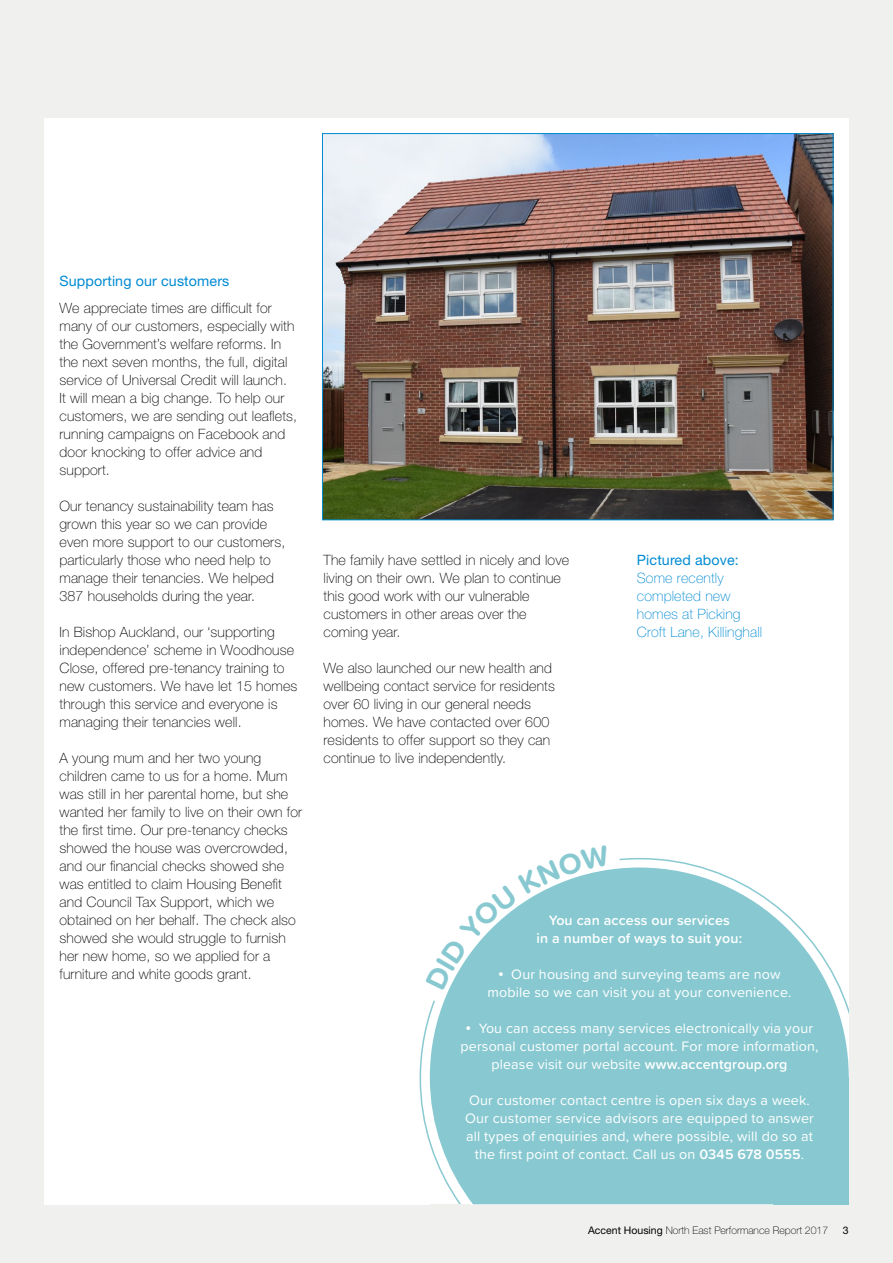
<style>
.page{position:relative;width:893px;height:1263px;background:#f0f0ef}
.page>*{position:absolute;margin:0;border:0;box-sizing:border-box;transform-origin:0 0}
.t1{font:100 14.25px/18px "Helvetica Neue";letter-spacing:.01em;color:#000}
.t2{font:14.25px/18px "Proxima Soft";letter-spacing:.01em;color:#fff;text-align:center}
.t3{font:100 14.25px/18px "Helvetica Neue";letter-spacing:.01em;color:#008bd2}
.t4{font:600 14.25px/18px "Proxima Soft";letter-spacing:.01em;color:#fff;text-align:center}
.t5{font:14.25px "Helvetica Neue";letter-spacing:.01em;color:#008bd2}
.t6{font:100 10.5px "Helvetica Neue";color:#000}
.t7{font:10.5px "Helvetica Neue";color:#000}
.s1{font-weight:900}
.s2{font-weight:600}
.s3{font-weight:400}
</style>
<div class="page">
<div style="left:44px;top:118px;width:805px;height:1086px;background:#fff"></div>
<div style="left:445px;top:868px;width:404px;height:336px;background:#88c9d1"></div>
<div style="left:773px;top:1077px;width:76px;height:127px;background:#88c9d1"></div>
<svg style="left:618px;top:857px;width:231px;height:160px"></svg>
<svg style="left:419px;top:999px;width:47px;height:206px"></svg>
<div style="left:430px;top:1204px;width:41px;height:28px;background:#f0f0ef"></div>
<img style="left:324px;top:135px;width:507px;height:383px">
<svg style="left:445px;top:868px;width:165px;height:122px"></svg>
<p class="t5" style="left:60px;top:273px;width:171px">Supporting our customers</p>
<p class="t1" style="left:60px;top:299px;width:239px">We appreciate times are difficult for many of our customers, especially with the Government’s welfare reforms. In the next seven months, the full, digital service of Universal Credit will launch.<br>It will mean a big change. To help our customers, we are sending out leaflets, running campaigns on Facebook and door knocking to offer advice and support.</p>
<p class="t1" style="left:60px;top:497px;width:227px">Our tenancy sustainability team has grown this year so we can provide even more support to our customers, particularly those who need help to manage their tenancies. We helped 387 households during the year.</p>
<p class="t1" style="left:60px;top:623px;width:239px">In Bishop Auckland, our ‘supporting independence’ scheme in Woodhouse Close, offered pre-tenancy training to new customers. We have let 15 homes through this service and everyone is managing their tenancies well.</p>
<p class="t1" style="left:60px;top:749px;width:244px">A young mum and her two young children came to us for a home. Mum was still in her parental home, but she wanted her family to live on their own for the first time. Our pre-tenancy checks showed the house was overcrowded, and our financial checks showed she was entitled to claim Housing Benefit and Council Tax Support, which we obtained on her behalf. The check also showed she would struggle to furnish her new home, so we applied for a furniture and white goods grant.</p>
<p class="t1" style="left:323px;top:551px;width:247px">The family have settled in nicely and love living on their own. We plan to continue this good work with our vulnerable customers in other areas over the coming year.</p>
<p class="t1" style="left:323px;top:659px;width:233px">We also launched our new health and wellbeing contact service for residents over 60 living in our general needs homes. We have contacted over 600 residents to offer support so they can continue to live independently.</p>
<p class="t5" style="left:637px;top:552px;width:104px">Pictured above:</p>
<p class="t3" style="left:637px;top:569px;width:127px">Some recently completed new homes at Picking<br>Croft Lane, Killinghall</p>
<p class="t4" style="left:537px;top:911px;width:207px">You can access our services<br>in a number of ways to suit you:</p>
<p class="t2" style="left:488px;top:965px;width:305px"><span class="s1">•</span> Our housing and surveying teams are now mobile so we can visit you at your convenience.</p>
<p class="t2" style="left:461px;top:1019px;width:359px"><span class="s1">•</span> You can access many services electronically via your personal customer portal account. For more information, please visit our website <span class="s2">www.accentgroup.org</span></p>
<p class="t2" style="left:465px;top:1091px;width:350px">Our customer contact centre is open six days a week.<br>Our customer service advisors are equipped to answer all types of enquiries and, where possible, will do so at the first point of contact. Call us on <span class="s2">0345 678 0555</span>.</p>
<p class="t6" style="left:588px;top:1224px;width:242px"><span class="s3">Accent Housing</span> North East Performance Report 2017</p>
<p class="t7" style="left:843px;top:1224px;width:7px">3</p>
</div>
